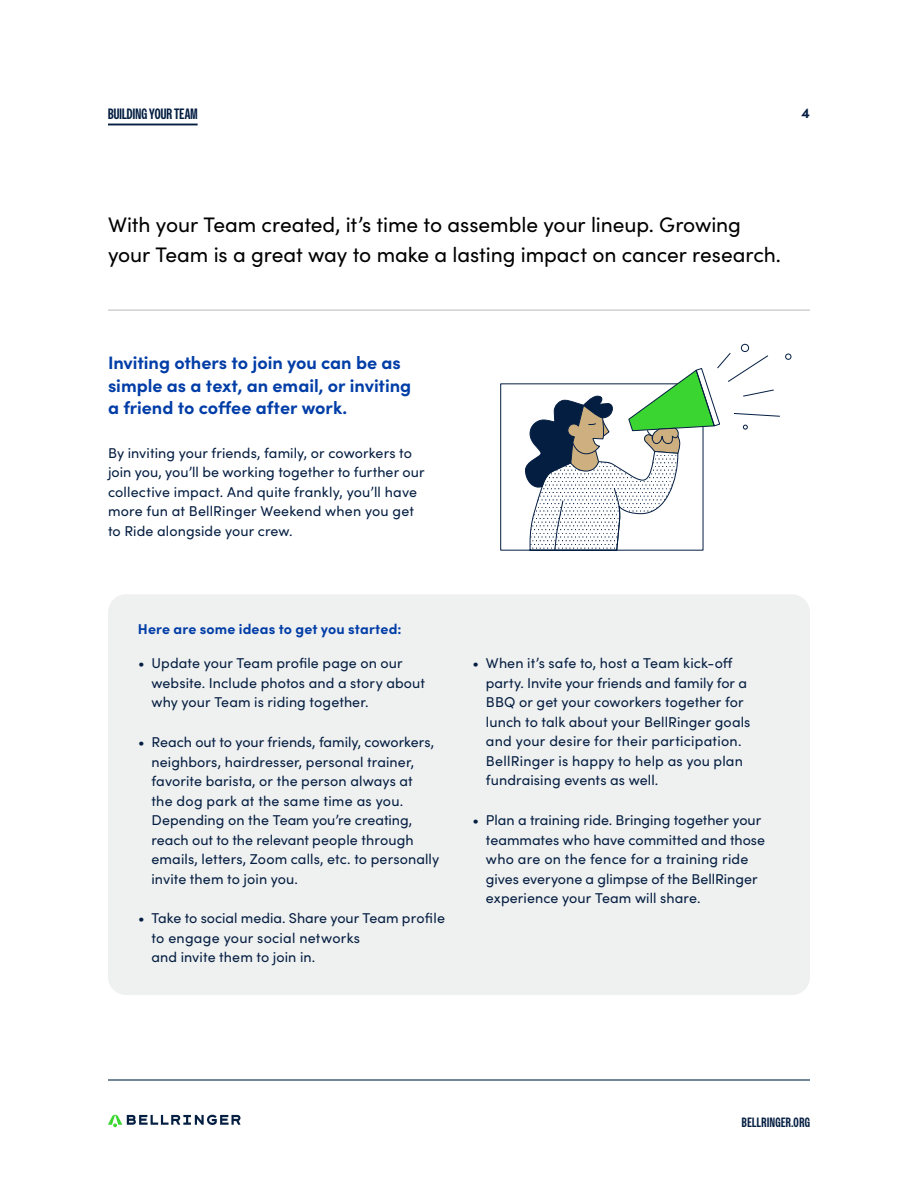
<style>
.page{position:relative;width:918px;height:1188px;background:#fff}
.page>*{position:absolute;margin:0;border:0;box-sizing:border-box;transform-origin:0 0}
.t1{font:21px/30px "Sofia Pro";letter-spacing:-.005em;color:#000}
.t2{font:700 18px/22.5px "Sofia Pro";letter-spacing:-.005em;color:#003da7}
.t3{font:700 15px "Owners X Narrow";letter-spacing:.01em;color:#051f42}
.t4{font:14.25px/19.5px "Sofia Pro";letter-spacing:.005em;color:#051f42}
.t5{font:700 14.25px "Sofia Pro";letter-spacing:.01em;color:#003da7}
.t6{font:700 14.25px "Sofia Pro";color:#051f42}
.t7{font:700 13.5px "Owners X Narrow";letter-spacing:.035em;color:#051f42}
</style>
<div class="page">
<hr style="left:108px;top:1079px;width:702px;height:2px;background:#092b49">
<svg style="left:108px;top:1115px;width:133px;height:12px"></svg>
<hr style="left:108px;top:124px;width:90px;height:1px;background:#051f42">
<hr style="left:108px;top:310px;width:702px;height:1px;background:#b9babb">
<div style="left:108px;top:594px;width:702px;height:401px;background:#eff0f0;border-radius:18px"></div>
<div style="left:736px;top:339px;width:18px;height:18px;border:1px solid #fff;border-radius:50%"></div>
<div style="left:781px;top:349px;width:15px;height:15px;border:1px solid #fff;border-radius:50%"></div>
<svg style="left:500px;top:347px;width:284px;height:204px"></svg>
<p class="t3" style="left:108px;top:105px;width:91px">BUILDING YOUR TEAM</p>
<p class="t6" style="left:801px;top:102px;width:10px">4</p>
<h1 class="t1" style="left:108px;top:208px;width:675px">With your Team created, it’s time to assemble your lineup. Growing your Team is a great way to make a lasting impact on cancer research.</h1>
<p class="t2" style="left:108px;top:350px;width:305px">Inviting others to join you can be as simple as a text, an email, or inviting a friend to coffee after work.</p>
<p class="t4" style="left:108px;top:442px;width:318px">By inviting your friends, family, or coworkers to join you, you’ll be working together to further our collective impact. And quite frankly, you’ll have more fun at BellRinger Weekend when you get to Ride alongside your crew.</p>
<p class="t5" style="left:138px;top:618px;width:265px">Here are some ideas to get you started:</p>
<p class="t4" style="left:151px;top:653px;width:275px;text-indent:-13px">• Update your Team profile page on our website. Include photos and a story about why your Team is riding together.</p>
<p class="t4" style="left:151px;top:732px;width:289px;text-indent:-13px">• Reach out to your friends, family, coworkers, neighbors, hairdresser, personal trainer, favorite barista, or the person always at<br>the dog park at the same time as you.<br>Depending on the Team you’re creating, reach out to the relevant people through emails, letters, Zoom calls, etc. to personally invite them to join you.</p>
<p class="t4" style="left:151px;top:908px;width:295px;text-indent:-13px">• Take to social media. Share your Team profile to engage your social networks<br>and invite them to join in.</p>
<p class="t4" style="left:486px;top:653px;width:266px;text-indent:-13px">• When it’s safe to, host a Team kick-off party. Invite your friends and family for a BBQ or get your coworkers together for lunch to talk about your BellRinger goals and your desire for their participation.<br>BellRinger is happy to help as you plan fundraising events as well.</p>
<p class="t4" style="left:486px;top:810px;width:281px;text-indent:-13px">• Plan a training ride. Bringing together your teammates who have committed and those who are on the fence for a training ride gives everyone a glimpse of the BellRinger experience your Team will share.</p>
<p class="t7" style="left:742px;top:1115px;width:70px">BELLRINGER.ORG</p>
</div>
